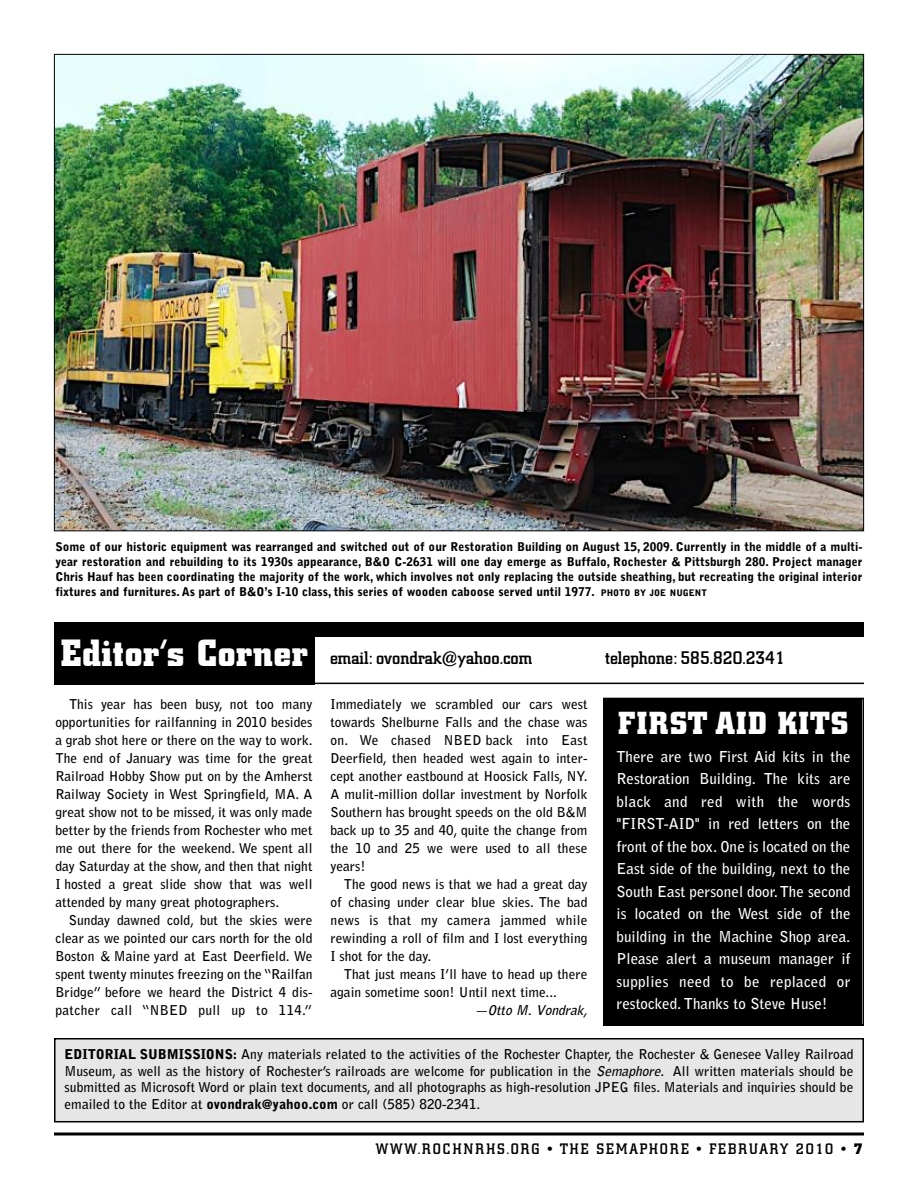
<style>
.page{position:relative;width:918px;height:1188px;background:#fff}
.page>*{position:absolute;margin:0;border:0;box-sizing:border-box;transform-origin:0 0}
.t1{font:700 31.5px "City";letter-spacing:.05em;color:#fff}
.t2{font:500 18px "City";color:#000}
.t3{font:700 15px/22.5px "Bell Gothic";color:#fff;text-align:justify}
.t4{font:500 15px "City";letter-spacing:.13em;color:#000}
.t5{font:700 13.5px/18px "Bell Gothic";color:#000;text-align:justify}
.t6{font:italic 700 13.5px "Bell Gothic";color:#000}
.t7{font:900 12px/15px "Bell Gothic";color:#000;text-align:justify}
.s1{font-size:9px}
.s2{font-weight:700;font-size:37.5px;color:#fff}
.s3{font-weight:900}
.s4{font-style:italic}
.s5{font-weight:700}
</style>
<div class="page">
<svg style="left:54px;top:1132px;width:810px;height:4px;background:#3f3f3f"></svg>
<div style="left:55px;top:1039px;width:808px;height:83px;background:#e6e6e6"></div>
<div style="left:54px;top:1038px;width:810px;height:84px;border:2px solid #000"></div>
<div style="left:54px;top:622px;width:810px;height:15px;background:#000"></div>
<div style="left:54px;top:632px;width:261px;height:52px;background:#000"></div>
<hr style="left:54px;top:683px;width:810px;height:1px;background:#000">
<div style="left:604px;top:699px;width:258px;height:326px;background:#000"></div>
<div style="left:603px;top:698px;width:261px;height:328px;border:2px solid #000"></div>
<img style="left:56px;top:56px;width:806px;height:473px">
<p class="t7" style="left:55px;top:540px;width:809px">Some of our historic equipment was rearranged and switched out of our Restoration Building on August 15, 2009. Currently in the middle of a multi&shy;year restoration and rebuilding to its 1930s appearance, B&amp;O C-2631 will one day emerge as Buffalo, Rochester &amp; Pittsburgh 280. Project manager Chris Hauf has been coordinating the majority of the work, which involves not only replacing the outside sheathing, but recreating the original interior fixtures and furnitures. As part of B&amp;O’s I-10 class, this series of wooden caboose served until 1977. <span class="s1">PHOTO BY JOE NUGENT</span></p>
<h2 class="t2" style="left:61px;top:651px;width:473px"><span class="s2">Editor’s Corner</span> email: ovondrak@yahoo.com</h2>
<h2 class="t2" style="left:605px;top:651px;width:181px">telephone: 585.820.2341</h2>
<p class="t5" style="left:55px;top:696px;width:259px;text-indent:14px">This year has been busy, not too many opportunities for railfanning in 2010 besides a grab shot here or there on the way to work.<br>The end of January was time for the great Railroad Hobby Show put on by the Amherst Railway Society in West Springfield, MA. A great show not to be missed, it was only made better by the friends from Rochester who met me out there for the weekend. We spent all day Saturday at the show, and then that night I hosted a great slide show that was well attended by many great photographers.</p>
<p class="t5" style="left:55px;top:912px;width:259px;text-indent:14px">Sunday dawned cold, but the skies were clear as we pointed our cars north for the old Boston &amp; Maine yard at East Deerfield. We spent twenty minutes freezing on the “Railfan Bridge” before we heard the District 4 dis&shy;patcher call “NBED pull up to 114.”</p>
<p class="t5" style="left:330px;top:696px;width:259px">Immediately we scrambled our cars west towards Shelburne Falls and the chase was on. We chased NBED back into East Deerfield, then headed west again to inter&shy;cept another eastbound at Hoosick Falls, NY.<br>A mulit-million dollar investment by Norfolk Southern has brought speeds on the old B&amp;M back up to 35 and 40, quite the change from the 10 and 25 we were used to all these years!</p>
<p class="t5" style="left:330px;top:876px;width:259px;text-indent:13px">The good news is that we had a great day of chasing under clear blue skies. The bad news is that my camera jammed while rewinding a roll of film and I lost everything I shot for the day.</p>
<p class="t5" style="left:330px;top:966px;width:259px;text-indent:14px">That just means I’ll have to head up there again sometime soon! Until next time...</p>
<p class="t6" style="left:474px;top:1005px;width:115px">—Otto M. Vondrak,</p>
<h1 class="t1" style="left:618px;top:712px;width:232px">FIRST AID KITS</h1>
<p class="t3" style="left:616px;top:746px;width:236px">There are two First Aid kits in the Restoration Building. The kits are black and red with the words "FIRST-AID" in red letters on the front of the box. One is located on the East side of the building, next to the South East personel door.The second is located on the West side of the building in the Machine Shop area.<br>Please alert a museum manager if supplies need to be replaced or restocked. Thanks to Steve Huse!</p>
<p class="t5" style="left:64px;top:1047px;width:791px;line-height:16.5px"><span class="s3">EDITORIAL SUBMISSIONS:</span> Any materials related to the activities of the Rochester Chapter, the Rochester &amp; Genesee Valley Railroad Museum, as well as the history of Rochester’s railroads are welcome for publication in the <span class="s4">Semaphore</span>. All written materials should be submitted as Microsoft Word or plain text documents, and all photographs as high-resolution JPEG files. Materials and inquiries should be emailed to the Editor at <span class="s3">ovondrak@yahoo.com</span> or call (585) 820-2341.</p>
<p class="t4" style="left:376px;top:1143px;width:488px">WWW.ROCHNRHS.ORG • THE SEMAPHORE • FEBRUARY 2010 • <span class="s5">7</span></p>
</div>
